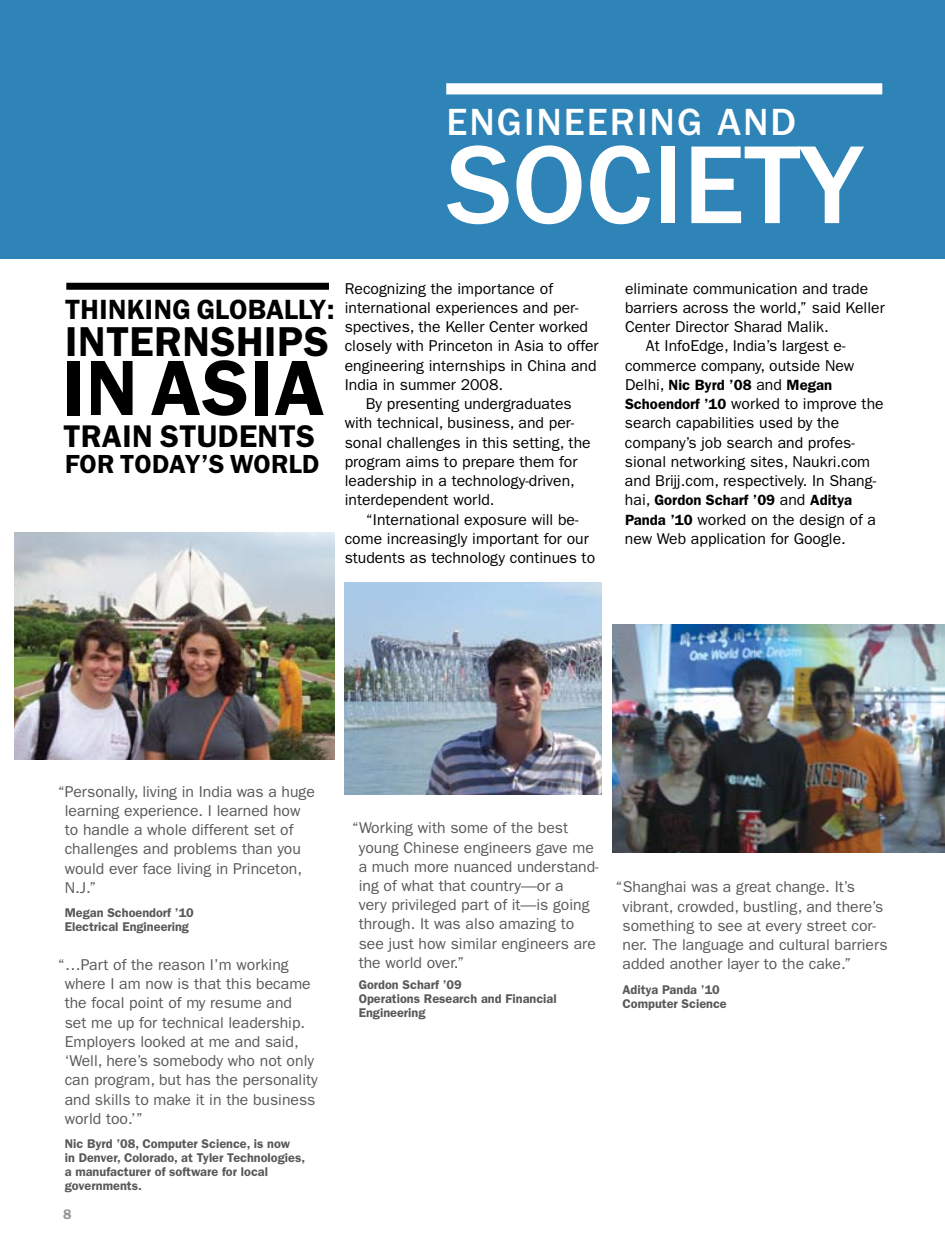
<style>
.page{position:relative;width:945px;height:1260px;background:#fff}
.page>*{position:absolute;margin:0;border:0;box-sizing:border-box;transform-origin:0 0}
.t1{font:500 114.8px "ITC Franklin Gothic Std";color:#fff}
.t2{font:600 78.75px "ITC Franklin Gothic Std";letter-spacing:.01em;color:#000}
.t3{font:600 42px "ITC Franklin Gothic Std";letter-spacing:.01em;color:#000}
.t4{font:500 39.2px "ITC Franklin Gothic Std";letter-spacing:.05em;color:#fff}
.t5{font:600 31.5px "ITC Franklin Gothic Std";letter-spacing:.01em;color:#000}
.t6{font:600 28px "ITC Franklin Gothic Std";letter-spacing:.005em;color:#000}
.t7{font:600 26.25px "ITC Franklin Gothic Std";letter-spacing:.01em;color:#000}
.t8{font:15.75px/19.2px "ITC Franklin Gothic Std";color:#000}
.t9{font:15.75px/19.2px "ITC Franklin Gothic Std";color:#58595b}
.t10{font:600 14.88px "ITC Franklin Gothic Std";color:#000}
.t11{font:600 14px "ITC Franklin Gothic Std";color:#939598}
.t12{font:600 12.6px/14px "ITC Franklin Gothic Std";color:#58595b}
.s1{font-weight:400;font-size:15.75px}
.s2{font-weight:600;font-size:14.88px}
</style>
<div class="page">
<div style="left:0;top:0;width:945px;height:258px;background:#2e83b7"></div>
<div style="left:446px;top:83px;width:436px;height:11px;background:#fff"></div>
<div style="left:66px;top:283px;width:263px;height:7px;background:#000"></div>
<img style="left:14px;top:532px;width:320px;height:228px">
<img style="left:612px;top:625px;width:333px;height:228px">
<img style="left:345px;top:583px;width:257px;height:211px">
<h3 class="t4" style="left:447px;top:100px;width:351px">ENGINEERING AND</h3>
<h1 class="t1" style="left:447px;top:121px;width:418px">SOCIETY</h1>
<h3 class="t6" style="left:65px;top:293px;width:271px">THINKING GLOBALLY:</h3>
<h3 class="t3" style="left:65px;top:316px;width:265px">INTERNSHIPS</h3>
<h2 class="t2" style="left:62px;top:341px;width:265px">INASIA</h2>
<h3 class="t5" style="left:63px;top:417px;width:253px">TRAIN STUDENTS</h3>
<h3 class="t7" style="left:65px;top:448px;width:256px">FOR TODAY’S WORLD</h3>
<p class="t8" style="left:345px;top:279px;width:210px">Recognizing the importance of</p>
<p class="t8" style="left:345px;top:298px;width:235px">international experiences and per-</p>
<p class="t8" style="left:345px;top:317px;width:245px">spectives, the Keller Center worked</p>
<p class="t8" style="left:345px;top:336px;width:255px">closely with Princeton in Asia to offer</p>
<p class="t8" style="left:345px;top:356px;width:253px">engineering internships in China and</p>
<p class="t8" style="left:345px;top:375px;width:160px">India in summer 2008.</p>
<p class="t8" style="left:366px;top:394px;width:208px">By presenting undergraduates</p>
<p class="t8" style="left:345px;top:413px;width:231px">with technical, business, and per-</p>
<p class="t8" style="left:345px;top:433px;width:247px">sonal challenges in this setting, the</p>
<p class="t8" style="left:345px;top:452px;width:234px">program aims to prepare them for</p>
<p class="t8" style="left:345px;top:471px;width:232px">leadership in a technology-driven,</p>
<p class="t8" style="left:345px;top:490px;width:151px">interdependent world.</p>
<p class="t8" style="left:366px;top:510px;width:214px">“International exposure will be-</p>
<p class="t8" style="left:345px;top:529px;width:245px">come increasingly important for our</p>
<p class="t8" style="left:345px;top:548px;width:252px">students as technology continues to</p>
<p class="t8" style="left:625px;top:279px;width:245px">eliminate communication and trade</p>
<p class="t8" style="left:625px;top:298px;width:261px">barriers across the world,” said Keller</p>
<p class="t8" style="left:625px;top:317px;width:205px">Center Director Sharad Malik.</p>
<p class="t8" style="left:646px;top:336px;width:201px">At InfoEdge, India’s largest e-</p>
<p class="t8" style="left:625px;top:356px;width:231px">commerce company, outside New</p>
<p class="t10" style="left:625px;top:376px;width:209px"><span class="s1">Delhi,</span> Nic Byrd ’08 <span class="s1">and</span> Megan</p>
<p class="t8" style="left:625px;top:394px;width:260px"><span class="s2">Schoendorf ’10</span> worked to improve the search capabilities used by the company’s job search and profes&shy;sional networking sites, Naukri.com and Brijj.com, respectively. In Shang-</p>
<p class="t10" style="left:625px;top:491px;width:229px"><span class="s1">hai,</span> Gordon Scharf ’09 <span class="s1">and</span> Aditya</p>
<p class="t8" style="left:625px;top:510px;width:253px"><span class="s2">Panda ’10</span> worked on the design of a new Web application for Google.</p>
<p class="t9" style="left:65px;top:782px;width:252px;text-indent:-7px">“Personally, living in India was a huge learning experience. I learned how to handle a whole different set of challenges and problems than you would ever face living in Princeton,<br>N.J.”</p>
<p class="t12" style="left:65px;top:906px;width:131px">Megan Schoendorf ’10<br>Electrical Engineering</p>
<p class="t9" style="left:65px;top:955px;width:255px;text-indent:-7px">“…Part of the reason I’m working where I am now is that this became the focal point of my resume and set me up for technical leadership.<br>Employers looked at me and said, ‘Well, here’s somebody who not only can program, but has the personality and skills to make it in the business world too.’”</p>
<p class="t12" style="left:65px;top:1137px;width:242px">Nic Byrd ’08, Computer Science, is now<br>in Denver, Colorado, at Tyler Technologies, a manufacturer of software for local governments.</p>
<p class="t11" style="left:63px;top:1206px;width:10px">8</p>
<p class="t9" style="left:359px;top:818px;width:241px;text-indent:-7px">“Working with some of the best young Chinese engineers gave me a much more nuanced understand&shy;ing of what that country—or a<br>very privileged part of it—is going through. It was also amazing to see just how similar engineers are the world over.”</p>
<p class="t12" style="left:359px;top:978px;width:199px">Gordon Scharf ’09<br>Operations Research and Financial<br>Engineering</p>
<p class="t9" style="left:623px;top:878px;width:267px;text-indent:-7px">“Shanghai was a great change. It’s vibrant, crowded, bustling, and there’s something to see at every street cor&shy;ner. The language and cultural barriers added another layer to the cake.”</p>
<p class="t12" style="left:623px;top:983px;width:106px">Aditya Panda ’10<br>Computer Science</p>
</div>
